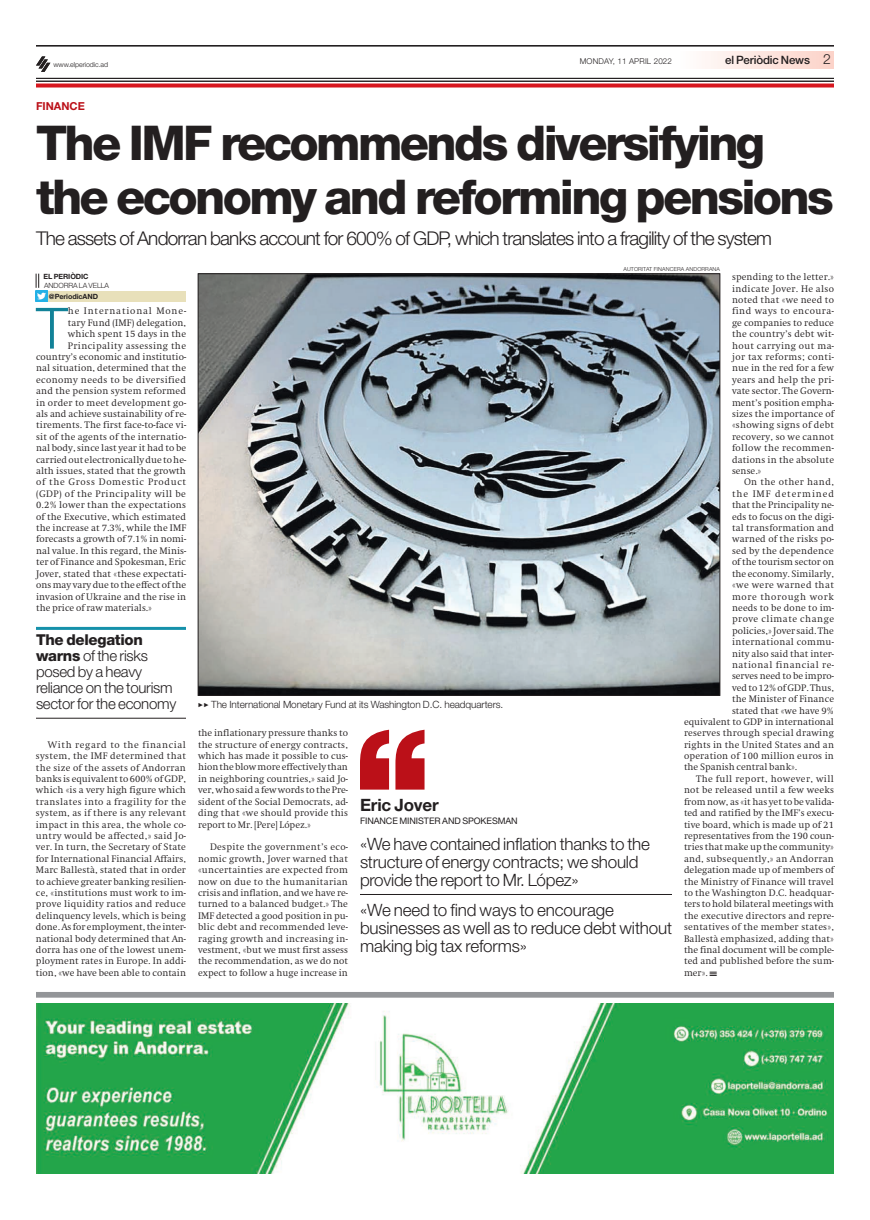
<style>
.page{position:relative;width:870px;height:1220px;background:#fff}
.page>*{position:absolute;margin:0;border:0;box-sizing:border-box;transform-origin:0 0}
.Txt_Cap1{font:300 57px "Helvetica Neue LT Std";color:#128298}
.Tit_5x2{font:800 48px/54px "Helvetica Neue LT Std";letter-spacing:-.055em;color:#231f20}
.Subtitulo1_apertura{font:300 19px "Helvetica Neue LT Std";letter-spacing:-.04em;color:#231f20}
.Frase_Txt{font:300 17px/18px "Helvetica Neue LT Std";letter-spacing:-.015em;color:#231f20}
.Frase_TxtSinFilete{font:300 17px/18px "Helvetica Neue LT Std";letter-spacing:-.01em;color:#231f20}
.Frase_Nombre_grande{font:700 17px "Helvetica Neue LT Std";letter-spacing:-.01em;color:#231f20}
.Destacado2{font:300 15px/16px "Helvetica Neue LT Std";letter-spacing:-.02em;color:#231f20}
.t1{font:300 14px "Helvetica Neue LT Std";color:#231f20}
.t2{font:500 11.5px "Helvetica Neue LT Std";letter-spacing:-.015em;color:#231f20}
.Antetitulo{font:700 11px "Helvetica Neue LT Std";color:#bb1018}
.Foto_PieFlechas{font:300 10px "Helvetica Neue LT Std";letter-spacing:-.01em;color:#231f20}
.Txt_Sangría{font:300 9.1px/11.4px "Swift ND Std";letter-spacing:.005em;color:#231f20;text-align:justify}
.Txt_Cap1-2{font:300 9.1px "Swift ND Std";letter-spacing:.01em;color:#231f20}
.Txt_Cap1-3{font:300 9.1px "Swift ND Std";letter-spacing:.045em;color:#231f20}
.Txt_Cap1-4{font:300 9.1px "Swift ND Std";letter-spacing:.07em;color:#231f20}
.Txt_Cap1-5{font:300 9.1px "Swift ND Std";letter-spacing:.04em;color:#231f20}
.Txt_Cap1-6{font:300 9.1px "Swift ND Std";letter-spacing:.09em;color:#231f20}
.Frase_Cargo{font:9px "Helvetica Neue LT Std";letter-spacing:-.01em;color:#231f20}
.t3{font:300 8px "Helvetica Neue LT Std";letter-spacing:.02em;color:#231f20}
.Firma1_Lugar{font:300 7.2px "Helvetica Neue LT Std";letter-spacing:-.01em;color:#231f20}
.Firmatwitter_-twitte{font:700 7.2px "Helvetica Neue LT Std";letter-spacing:-.01em;color:#231f20}
.Firma1_Nombre{font:700 7.2px "Helvetica Neue LT Std";letter-spacing:-.01em;color:#231f20}
.t4{font:300 7px "Helvetica Neue LT Std";letter-spacing:-.01em;color:#231f20}
.Foto_Firma{font:300 5.5px "Helvetica Neue LT Std";letter-spacing:.015em;color:#231f20}
.s1{font-weight:800}
</style>
<div class="page">
<img style="left:36px;top:1003px;width:798px;height:170px">
<div style="left:36px;top:992px;width:798px;height:6px;background:#939598"></div>
<div style="left:678px;top:51px;width:156px;height:17px;background:linear-gradient(to right,#fefefe,#fcd3c8)"></div>
<svg style="left:36px;top:56px;width:14px;height:16px"></svg>
<hr style="left:36px;top:78px;width:798px;height:1px;background:#231f20">
<hr style="left:36px;top:81px;width:798px;height:1px;background:#231f20">
<hr style="left:36px;top:46px;width:798px;height:1px;background:#231f20">
<svg style="left:36px;top:84px;width:798px;height:4px;background:#db333a"></svg>
<img style="left:200px;top:276px;width:518px;height:417px">
<svg style="left:360px;top:730px;width:65px;height:59px"></svg>
<hr style="left:360px;top:894px;width:312px;height:1px;background:#231f20">
<hr style="left:36px;top:627px;width:150px;height:3px;background:#1591aa">
<hr style="left:36px;top:718px;width:150px;height:1px;background:#231f20">
<div style="left:41px;top:291px;width:145px;height:10px;background:#e8e0ba"></div>
<svg style="left:36px;top:274px;width:11px;height:28px"></svg>
<p class="t4" style="left:53px;top:61px;width:56px">www.elperiodic.ad</p>
<p class="Antetitulo" style="left:36px;top:100px;width:50px">FINANCE</p>
<p class="t3" style="left:580px;top:57px;width:94px">MONDAY, 11 APRIL 2022</p>
<p class="t2" style="left:725px;top:53px;width:86px">el Periòdic News</p>
<p class="t1" style="left:823px;top:51px;width:9px">2</p>
<p class="Tit_5x2" style="left:36px;top:115px;width:799px">The IMF recommends diversifying the economy and reforming pensions</p>
<p class="Subtitulo1_apertura" style="left:36px;top:226px;width:738px">The assets of Andorran banks account for 600% of GDP, which translates into a fragility of the system</p>
<p class="Firma1_Lugar" style="left:44px;top:281px;width:67px">ANDORRA LA VELLA</p>
<p class="Foto_Firma" style="left:623px;top:266px;width:98px">AUTORITAT FINANCERA ANDORRANA</p>
<p class="Firma1_Nombre" style="left:44px;top:272px;width:46px">EL PERIÒDIC</p>
<p class="Firmatwitter_-twitte" style="left:49px;top:292px;width:51px">@PeriodicAND</p>
<p class="Txt_Sangría" style="left:732px;top:271px;width:104px">spending to the letter.» indicate Jover. He also noted that «we need to find ways to encoura&shy;ge companies to reduce the country’s debt wit&shy;hout carrying out ma&shy;jor tax reforms; conti&shy;nue in the red for a few years and help the pri&shy;vate sector. The Govern&shy;ment’s position empha&shy;sizes the importance of «showing signs of debt recovery, so we cannot follow the recommen&shy;dations in the absolute sense.»</p>
<p class="Txt_Sangría" style="left:732px;top:477px;width:104px;text-indent:12px">On the other hand, the IMF determined that the Principality ne&shy;eds to focus on the digi&shy;tal transformation and warned of the risks po&shy;sed by the dependence of the tourism sector on the economy. Similarly, «we were warned that more thorough work needs to be done to im&shy;prove climate change policies,» Jover said. The international commu&shy;nity also said that inter&shy;national financial re&shy;serves need to be impro&shy;ved to 12% of GDP. Thus, the Minister of Finance stated that «we have 9%</p>
<p class="Txt_Cap1" style="left:36px;top:293px;width:33px">T</p>
<p class="Txt_Cap1-6" style="left:68px;top:306px;width:120px">he International Mone-</p>
<p class="Txt_Cap1-2" style="left:68px;top:317px;width:120px">tary Fund (IMF) delegation,</p>
<p class="Txt_Cap1-2" style="left:68px;top:329px;width:120px">which spent 15 days in the</p>
<p class="Txt_Cap1-5" style="left:68px;top:340px;width:120px">Principality assessing the</p>
<p class="Txt_Cap1-2" style="left:36px;top:351px;width:152px">country’s economic and institutio-</p>
<p class="Txt_Cap1-2" style="left:36px;top:363px;width:152px">nal situation, determined that the</p>
<p class="Txt_Cap1-3" style="left:36px;top:374px;width:151px">economy needs to be diversified</p>
<p class="Txt_Cap1-2" style="left:36px;top:386px;width:152px">and the pension system reformed</p>
<p class="Txt_Cap1-2" style="left:36px;top:397px;width:152px">in order to meet development go-</p>
<p class="Txt_Cap1-2" style="left:36px;top:408px;width:152px">als and achieve sustainability of re-</p>
<p class="Txt_Cap1-2" style="left:36px;top:420px;width:152px">tirements. The first face-to-face vi-</p>
<p class="Txt_Cap1-2" style="left:36px;top:431px;width:152px">sit of the agents of the internatio-</p>
<p class="Txt_Cap1-2" style="left:36px;top:443px;width:152px">nal body, since last year it had to be</p>
<p class="Txt_Cap1-2" style="left:36px;top:454px;width:152px">carried out electronically due to he-</p>
<p class="Txt_Cap1-2" style="left:36px;top:465px;width:151px">alth issues, stated that the growth</p>
<p class="Txt_Cap1-4" style="left:36px;top:477px;width:152px">of the Gross Domestic Product</p>
<p class="Txt_Cap1-3" style="left:36px;top:488px;width:151px">(GDP) of the Principality will be</p>
<p class="Txt_Cap1-2" style="left:36px;top:500px;width:151px">0.2% lower than the expectations</p>
<p class="Txt_Cap1-2" style="left:36px;top:511px;width:151px">of the Executive, which estimated</p>
<p class="Txt_Cap1-2" style="left:36px;top:522px;width:152px">the increase at 7.3%, while the IMF</p>
<p class="Txt_Cap1-2" style="left:36px;top:534px;width:151px">forecasts a growth of 7.1% in nomi-</p>
<p class="Txt_Cap1-2" style="left:36px;top:545px;width:152px">nal value. In this regard, the Minis-</p>
<p class="Txt_Cap1-2" style="left:36px;top:557px;width:152px">ter of Finance and Spokesman, Eric</p>
<p class="Txt_Cap1-2" style="left:36px;top:568px;width:152px">Jover, stated that «these expectati-</p>
<p class="Txt_Cap1-2" style="left:36px;top:579px;width:151px">ons may vary due to the effect of the</p>
<p class="Txt_Cap1-2" style="left:36px;top:591px;width:152px">invasion of Ukraine and the rise in</p>
<p class="Txt_Cap1-2" style="left:36px;top:602px;width:117px">the price of raw materials.»</p>
<p class="Destacado2" style="left:36px;top:631px;width:142px"><span class="s1">The delegation warns</span> of the risks posed by a heavy reliance on the tourism sector for the economy</p>
<p class="Foto_PieFlechas" style="left:198px;top:699px;width:307px">✓✓ The International Monetary Fund at its Washington D.C. headquarters.</p>
<p class="Txt_Sangría" style="left:36px;top:739px;width:152px;text-indent:12px">With regard to the financial system, the IMF determined that the size of the assets of Andorran banks is equivalent to 600% of GDP, which «is a very high figure which translates into a fragility for the system, as if there is any relevant impact in this area, the whole co&shy;untry would be affected,» said Jo&shy;ver. In turn, the Secretary of State for International Financial Affairs, Marc Ballestà, stated that in order to achieve greater banking resilien&shy;ce, «institutions must work to im&shy;prove liquidity ratios and reduce delinquency levels, which is being done. As for employment, the inter&shy;national body determined that An&shy;dorra has one of the lowest unem&shy;ployment rates in Europe. In addi&shy;tion, «we have been able to contain</p>
<p class="Txt_Sangría" style="left:198px;top:727px;width:152px">the inflationary pressure thanks to the structure of energy contracts, which has made it possible to cus&shy;hion the blow more effectively than in neighboring countries,» said Jo&shy;ver, who said a few words to the Pre&shy;sident of the Social Democrats, ad&shy;ding that «we should provide this report to Mr. [Pere] López.»</p>
<p class="Txt_Sangría" style="left:198px;top:841px;width:152px;text-indent:12px">Despite the government’s eco&shy;nomic growth, Jover warned that «uncertainties are expected from now on due to the humanitarian crisis and inflation, and we have re&shy;turned to a balanced budget.» The IMF detected a good position in pu&shy;blic debt and recommended leve&shy;raging growth and increasing in&shy;vestment, «but we must first assess the recommendation, as we do not expect to follow a huge increase in</p>
<p class="Frase_Nombre_grande" style="left:360px;top:794px;width:80px">Eric Jover</p>
<p class="Frase_Cargo" style="left:360px;top:815px;width:159px">FINANCE MINISTER AND SPOKESMAN</p>
<p class="Frase_Txt" style="left:360px;top:834px;width:291px">«We have contained inflation thanks to the structure of energy contracts; we should provide the report to Mr. López»</p>
<p class="Frase_TxtSinFilete" style="left:360px;top:901px;width:314px">«We need to find ways to encourage businesses as well as to reduce debt without making big tax reforms»</p>
<p class="Txt_Sangría" style="left:684px;top:716px;width:152px">equivalent to GDP in international reserves through special drawing rights in the United States and an operation of 100 million euros in the Spanish central bank».</p>
<p class="Txt_Sangría" style="left:684px;top:773px;width:152px;text-indent:12px">The full report, however, will not be released until a few weeks from now, as «it has yet to be valida&shy;ted and ratified by the IMF’s execu&shy;tive board, which is made up of 21 representatives from the 190 coun&shy;tries that make up the community» and, subsequently,» an Andorran delegation made up of members of the Ministry of Finance will travel to the Washington D.C. headquar&shy;ters to hold bilateral meetings with the executive directors and repre&shy;sentatives of the member states», Ballestà emphasized, adding that» the final document will be comple&shy;ted and published before the sum&shy;mer». ★</p>
</div>
